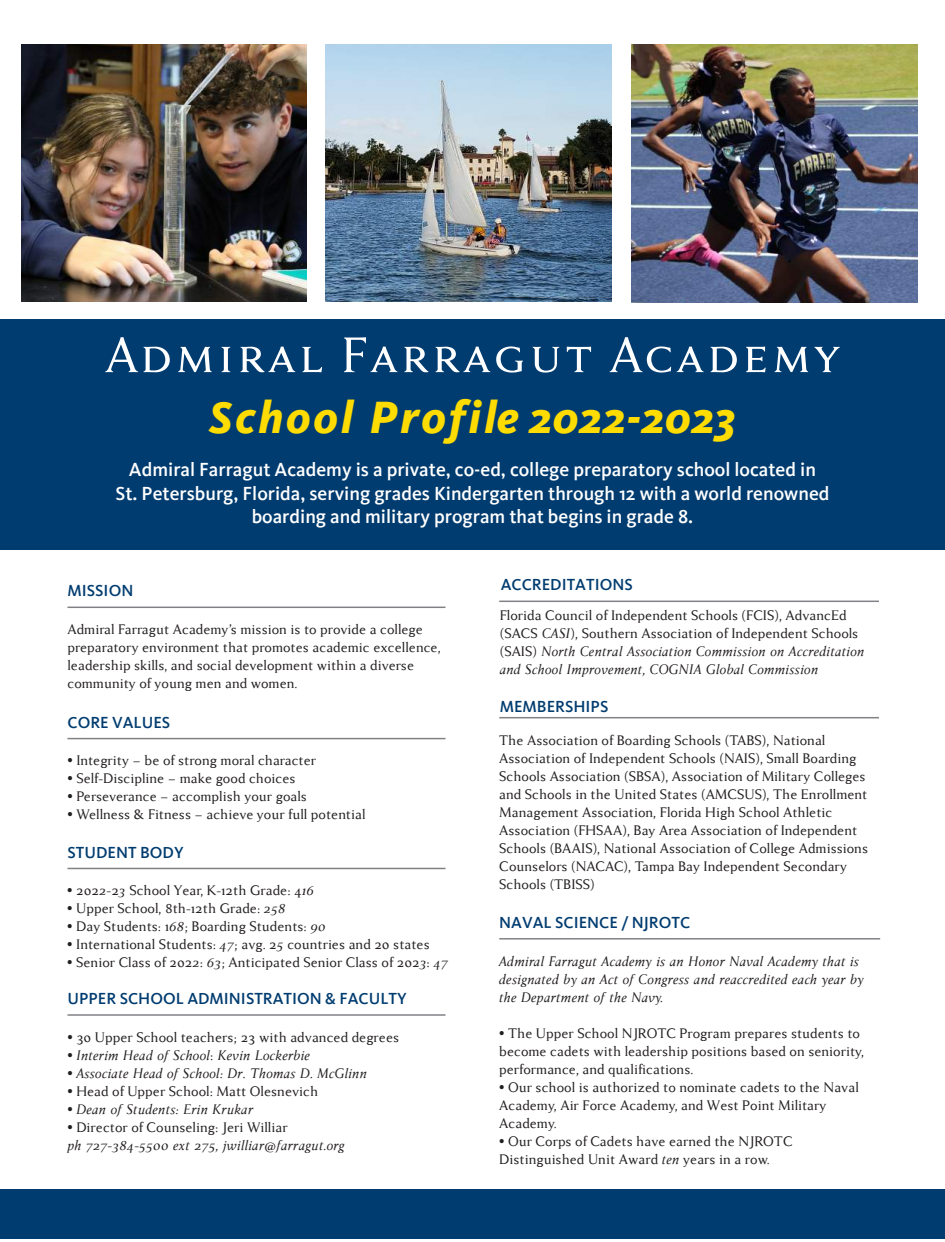
<style>
.page{position:relative;width:945px;height:1242px;background:#fff}
.page>*{position:absolute;margin:0;border:0;box-sizing:border-box;transform-origin:0 0}
.t1{font:italic 800 46.5px "Kievit";letter-spacing:.06em;color:#ffdc01}
.t2{font:500 19.5px/23.4px "Kievit";color:#fff;text-align:center}
.t3{font:500 16.5px "Kievit";color:#013c70}
.t4{font:15px/18px "Anziano";color:#231f20}
.t5{font:italic 15px/18px "Anziano";color:#231f20}
.s1{font-style:italic}
.s2{font-style:normal}
</style>
<div class="page">
<div style="left:0;top:1189px;width:945px;height:50px;background:#013c70"></div>
<div style="left:0;top:320px;width:945px;height:230px;background:#013c70"></div>
<svg style="left:105px;top:337px;width:33px;height:35px"></svg>
<svg style="left:144px;top:347px;width:26px;height:25px"></svg>
<svg style="left:178px;top:347px;width:34px;height:25px"></svg>
<svg style="left:222px;top:347px;width:8px;height:25px"></svg>
<svg style="left:241px;top:347px;width:54px;height:26px"></svg>
<svg style="left:302px;top:347px;width:20px;height:25px"></svg>
<svg style="left:344px;top:337px;width:53px;height:35px"></svg>
<svg style="left:404px;top:347px;width:24px;height:26px"></svg>
<svg style="left:436px;top:347px;width:54px;height:26px"></svg>
<svg style="left:496px;top:346px;width:27px;height:27px"></svg>
<svg style="left:533px;top:347px;width:26px;height:26px"></svg>
<svg style="left:567px;top:347px;width:24px;height:25px"></svg>
<svg style="left:610px;top:337px;width:61px;height:36px"></svg>
<svg style="left:677px;top:347px;width:27px;height:25px"></svg>
<svg style="left:711px;top:347px;width:26px;height:25px"></svg>
<svg style="left:746px;top:347px;width:20px;height:25px"></svg>
<svg style="left:775px;top:347px;width:33px;height:25px"></svg>
<svg style="left:814px;top:347px;width:26px;height:25px"></svg>
<hr style="left:67px;top:1014px;width:378px;height:2px;background:#808285">
<hr style="left:67px;top:607px;width:379px;height:1px;background:#808285">
<hr style="left:67px;top:868px;width:379px;height:1px;background:#808285">
<hr style="left:499px;top:717px;width:380px;height:1px;background:#808285">
<hr style="left:499px;top:601px;width:380px;height:1px;background:#808285">
<hr style="left:499px;top:938px;width:381px;height:2px;background:#808285">
<img style="left:325px;top:45px;width:286px;height:257px">
<img style="left:632px;top:45px;width:286px;height:257px">
<img style="left:21px;top:44px;width:285px;height:258px">
<hr style="left:67px;top:738px;width:379px;height:1px;background:#808285">
<h1 class="t1" style="left:209px;top:390px;width:528px">School Profile 2022-2023</h1>
<h2 class="t2" style="left:115px;top:458px;width:716px">Admiral Farragut Academy is a private, co-ed, college preparatory school located in<br>St. Petersburg, Florida, serving grades Kindergarten through 12 with a world renowned boarding and military program that begins in grade 8.</h2>
<p class="t3" style="left:67px;top:581px;width:67px">MISSION</p>
<p class="t4" style="left:67px;top:621px;width:375px">Admiral Farragut Academy’s mission is to provide a college preparatory environment that promotes academic excellence, leadership skills, and social development within a diverse community of young men and women.</p>
<p class="t3" style="left:67px;top:713px;width:104px">CORE VALUES</p>
<p class="t4" style="left:67px;top:752px;width:250px">• Integrity – be of strong moral character</p>
<p class="t4" style="left:67px;top:770px;width:230px">• Self-Discipline – make good choices</p>
<p class="t4" style="left:67px;top:788px;width:241px">• Perseverance – accomplish your goals</p>
<p class="t4" style="left:67px;top:806px;width:300px">• Wellness &amp; Fitness – achieve your full potential</p>
<p class="t3" style="left:67px;top:843px;width:118px">STUDENT BODY</p>
<p class="t4" style="left:67px;top:882px;width:249px">• 202<span class="s1">2</span>-2<span class="s1">3</span> School Year, K-12th Grade: 4<span class="s1">16</span></p>
<p class="t4" style="left:67px;top:900px;width:220px">• Upper School, 8th-12th Grade: <span class="s1">258</span></p>
<p class="t4" style="left:67px;top:918px;width:260px">• Day Students: 1<span class="s1">68</span>; Boarding Students: <span class="s1">90</span></p>
<p class="t4" style="left:67px;top:936px;width:364px">• International Students: <span class="s1">47</span>; avg. 2<span class="s1">5</span> countries and 20 states</p>
<p class="t4" style="left:67px;top:954px;width:382px">• Senior Class of 202<span class="s1">2</span>: <span class="s1">63</span>; Anticipated Senior Class of 202<span class="s1">3</span>: <span class="s1">47</span></p>
<p class="t3" style="left:67px;top:989px;width:341px">UPPER SCHOOL ADMINISTRATION &amp; FACULTY</p>
<p class="t4" style="left:67px;top:1028px;width:333px">• 30 Upper School teachers; 23 with advanced degrees</p>
<p class="t5" style="left:67px;top:1046px;width:244px"><span class="s2">•</span> Interim Head of School<span class="s2">:</span> Kevin Lockerbie</p>
<p class="t5" style="left:67px;top:1064px;width:301px"><span class="s2">•</span> Associate Head of School: Dr. Thomas D. McGlinn</p>
<p class="t4" style="left:67px;top:1082px;width:252px">• Head of Upper School: Matt Olesnevich</p>
<p class="t5" style="left:67px;top:1100px;width:187px"><span class="s2">•</span> Dean of Students: Erin Krukar</p>
<p class="t4" style="left:67px;top:1118px;width:222px">• Director of Counseling: Jeri Williar</p>
<p class="t5" style="left:67px;top:1136px;width:279px">ph 727-384-5500 ext 275, jwilliar@farragut.org</p>
<p class="t3" style="left:501px;top:575px;width:134px">ACCREDITATIONS</p>
<p class="t4" style="left:500px;top:607px;width:367px">Florida Council of Independent Schools (FCIS), AdvancEd (SACS <span class="s1">CASI</span>), Southern Association of Independent Schools (SAIS) <span class="s1">North Central Association Commission on Accreditation and School Improvement, COGNIA Global Commission</span></p>
<p class="t3" style="left:500px;top:697px;width:110px">MEMBERSHIPS</p>
<p class="t4" style="left:499px;top:731px;width:370px">The Association of Boarding Schools (TABS), National Association of Independent Schools (NAIS), Small Boarding Schools Association (SBSA), Association of Military Colleges and Schools in the United States (AMCSUS), The Enrollment Management Association, Florida High School Athletic Association (FHSAA), Bay Area Association of Independent Schools (BAAIS), National Association of College Admissions Counselors (NACAC), Tampa Bay Independent Secondary Schools (TBISS)</p>
<p class="t3" style="left:499px;top:913px;width:192px">NAVAL SCIENCE / NJROTC</p>
<p class="t5" style="left:499px;top:952px;width:366px">Admiral Farragut Academy is an Honor Naval Academy that is designated by an Act of Congress and reaccredited each year by the Department of the Navy.</p>
<p class="t4" style="left:499px;top:1024px;width:366px">• The Upper School NJROTC Program prepares students to become cadets with leadership positions based on seniority, performance, and qualifications.</p>
<p class="t4" style="left:499px;top:1078px;width:361px">• Our school is authorized to nominate cadets to the Naval<br>Academy, Air Force Academy, and West Point Military<br>Academy.</p>
<p class="t4" style="left:499px;top:1132px;width:295px">• Our Corps of Cadets have earned the NJROTC<br>Distinguished Unit Award <span class="s1">ten</span> years in a row.</p>
</div>
